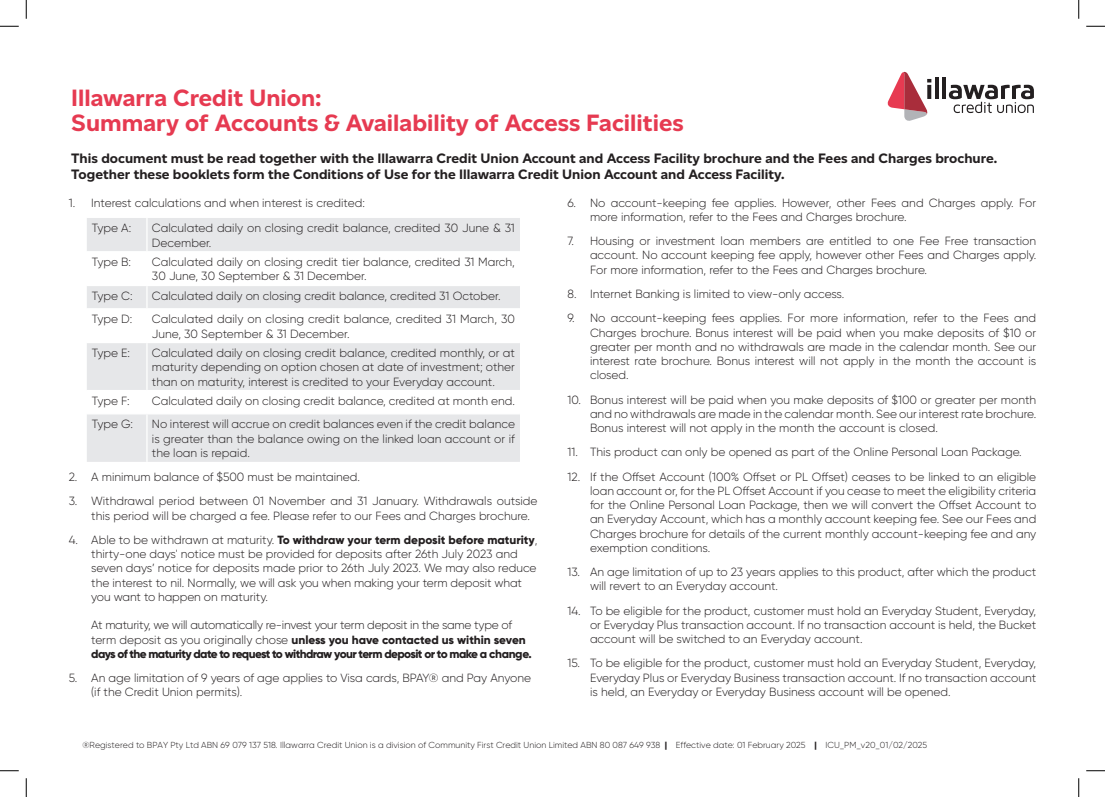
<style>
.page{position:relative;width:1105px;height:797px;background:#fff}
.page>*{position:absolute;margin:0;border:0;box-sizing:border-box;transform-origin:0 0}
.t1{font:700 23.75px "Altform";color:#e63a51}
.t2{font:700 13.75px/16.5px "Altform";color:#231f20}
.t3{font:300 11.88px/14.2px "Gilroy";color:#231f20}
.t4{font:800 11.88px/14.2px "Gilroy";letter-spacing:-.05em;color:#231f20}
.t5{font:300 8.75px "Gilroy";color:#231f20}
.s1{font-weight:800}
.s2{font-weight:300}
</style>
<div class="page">
<hr style="left:935px;top:78px;width:4px;height:21px;background:#231f20">
<hr style="left:942px;top:78px;width:4px;height:21px;background:#231f20">
<svg style="left:887px;top:71px;width:44px;height:50px"></svg>
<svg style="left:949px;top:84px;width:85px;height:29px"></svg>
<svg style="left:87px;top:218px;width:433px;height:244px;fill:#e6e7e9"></svg>
<hr style="left:146px;top:218px;width:2px;height:33px;background:#fff">
<hr style="left:87px;top:251px;width:60px;height:1px;background:#fff">
<hr style="left:147px;top:251px;width:373px;height:1px;background:#fff">
<hr style="left:146px;top:252px;width:2px;height:33px;background:#fff">
<hr style="left:87px;top:285px;width:60px;height:1px;background:#fff">
<hr style="left:147px;top:285px;width:373px;height:1px;background:#fff">
<hr style="left:146px;top:286px;width:2px;height:22px;background:#fff">
<hr style="left:87px;top:308px;width:60px;height:1px;background:#fff">
<hr style="left:147px;top:308px;width:373px;height:1px;background:#fff">
<hr style="left:146px;top:309px;width:2px;height:33px;background:#fff">
<hr style="left:87px;top:342px;width:60px;height:1px;background:#fff">
<hr style="left:147px;top:342px;width:373px;height:1px;background:#fff">
<hr style="left:146px;top:343px;width:2px;height:47px;background:#fff">
<hr style="left:87px;top:390px;width:60px;height:1px;background:#fff">
<hr style="left:147px;top:390px;width:373px;height:1px;background:#fff">
<hr style="left:146px;top:391px;width:2px;height:22px;background:#fff">
<hr style="left:87px;top:413px;width:60px;height:1px;background:#fff">
<hr style="left:147px;top:413px;width:373px;height:1px;background:#fff">
<hr style="left:146px;top:414px;width:2px;height:48px;background:#fff">
<svg style="left:0;top:25px;width:19px;height:2px"></svg>
<svg style="left:1086px;top:25px;width:19px;height:2px"></svg>
<svg style="left:0;top:770px;width:19px;height:1px"></svg>
<svg style="left:1086px;top:770px;width:19px;height:1px"></svg>
<svg style="left:25px;top:0;width:2px;height:19px"></svg>
<svg style="left:25px;top:778px;width:2px;height:19px"></svg>
<svg style="left:1078px;top:0;width:1px;height:19px"></svg>
<svg style="left:1078px;top:778px;width:1px;height:19px"></svg>
<p class="t1" style="left:71px;top:84px;width:252px">Illawarra Credit Union:</p>
<p class="t1" style="left:71px;top:109px;width:614px">Summary of Accounts &amp; Availability of Access Facilities</p>
<p class="t2" style="left:71px;top:150px;width:927px">This document must be read together with the Illawarra Credit Union Account and Access Facility brochure and the Fees and Charges brochure.<br>Together these booklets form the Conditions of Use for the Illawarra Credit Union Account and Access Facility.</p>
<p class="t3" style="left:69px;top:195px;width:298px">1. Interest calculations and when interest is credited:</p>
<p class="t3" style="left:92px;top:221px;width:41px">Type A:</p>
<p class="t3" style="left:152px;top:221px;width:364px">Calculated daily on closing credit balance, credited 30 June &amp; 31<br>December.</p>
<p class="t3" style="left:92px;top:255px;width:41px">Type B:</p>
<p class="t3" style="left:152px;top:255px;width:364px">Calculated daily on closing credit tier balance, credited 31 March,<br>30 June, 30 September &amp; 31 December.</p>
<p class="t3" style="left:92px;top:288px;width:42px">Type C:</p>
<p class="t3" style="left:152px;top:288px;width:350px">Calculated daily on closing credit balance, credited 31 October.</p>
<p class="t3" style="left:92px;top:312px;width:42px">Type D:</p>
<p class="t3" style="left:152px;top:312px;width:364px">Calculated daily on closing credit balance, credited 31 March, 30<br>June, 30 September &amp; 31 December.</p>
<p class="t3" style="left:92px;top:345px;width:40px">Type E:</p>
<p class="t3" style="left:152px;top:345px;width:364px;text-align:justify">Calculated daily on closing credit balance, credited monthly, or at maturity depending on option chosen at date of investment; other than on maturity, interest is credited to your Everyday account.</p>
<p class="t3" style="left:92px;top:393px;width:39px">Type F:</p>
<p class="t3" style="left:152px;top:393px;width:364px">Calculated daily on closing credit balance, credited at month end.</p>
<p class="t3" style="left:92px;top:417px;width:43px">Type G:</p>
<p class="t3" style="left:152px;top:417px;width:364px;text-align:justify">No interest will accrue on credit balances even if the credit balance is greater than the balance owing on the linked loan account or if the loan is repaid.</p>
<p class="t3" style="left:69px;top:469px;width:293px">2. A minimum balance of $500 must be maintained.</p>
<p class="t3" style="left:91px;top:494px;width:448px;text-indent:-22px">3. Withdrawal period between 01 November and 31 January. Withdrawals outside this period will be charged a fee. Please refer to our Fees and Charges brochure.</p>
<p class="t3" style="left:91px;top:532px;width:448px;text-indent:-23px">4. Able to be withdrawn at maturity. <span class="s1">To withdraw your term deposit before maturity</span>, thirty-one days' notice must be provided for deposits after 26th July 2023 and seven days’ notice for deposits made prior to 26th July 2023. We may also reduce the interest to nil. Normally, we will ask you when making your term deposit what you want to happen on maturity.</p>
<p class="t4" style="left:91px;top:618px;width:442px"><span class="s2">At maturity, we will automatically re-invest your term deposit in the same type of term deposit as you originally chose</span> unless you have contacted us within seven days of the maturity date to request to withdraw your term deposit or to make a change.</p>
<p class="t3" style="left:91px;top:670px;width:441px;text-indent:-22px">5. An age limitation of 9 years of age applies to Visa cards, BPAY® and Pay Anyone (if the Credit Union permits).</p>
<p class="t3" style="left:590px;top:195px;width:448px;text-indent:-22px">6. No account-keeping fee applies. However, other Fees and Charges apply. For more information, refer to the Fees and Charges brochure.</p>
<p class="t3" style="left:590px;top:234px;width:448px;text-align:justify;text-indent:-22px">7. Housing or investment loan members are entitled to one Fee Free transaction account. No account keeping fee apply, however other Fees and Charges apply.<br>For more information, refer to the Fees and Charges brochure.</p>
<p class="t3" style="left:567px;top:286px;width:278px">8. Internet Banking is limited to view-only access.</p>
<p class="t3" style="left:590px;top:311px;width:448px;text-align:justify;text-indent:-22px">9. No account-keeping fees applies. For more information, refer to the Fees and Charges brochure. Bonus interest will be paid when you make deposits of $10 or greater per month and no withdrawals are made in the calendar month. See our interest rate brochure. Bonus interest will not apply in the month the account is closed.</p>
<p class="t3" style="left:590px;top:392px;width:448px;text-align:justify;text-indent:-22px">10. Bonus interest will be paid when you make deposits of $100 or greater per month and no withdrawals are made in the calendar month. See our interest rate brochure.<br>Bonus interest will not apply in the month the account is closed.</p>
<p class="t3" style="left:567px;top:445px;width:456px">11. This product can only be opened as part of the Online Personal Loan Package.</p>
<p class="t3" style="left:590px;top:469px;width:448px;text-align:justify;text-indent:-22px">12. If the Offset Account (100% Offset or PL Offset) ceases to be linked to an eligible loan account or, for the PL Offset Account if you cease to meet the eligibility criteria for the Online Personal Loan Package, then we will convert the Offset Account to an Everyday Account, which has a monthly account keeping fee. See our Fees and Charges brochure for details of the current monthly account-keeping fee and any exemption conditions.</p>
<p class="t3" style="left:590px;top:564px;width:448px;text-indent:-22px">13. An age limitation of up to 23 years applies to this product, after which the product will revert to an Everyday account.</p>
<p class="t3" style="left:590px;top:603px;width:448px;text-align:justify;text-indent:-22px">14. To be eligible for the product, customer must hold an Everyday Student, Everyday, or Everyday Plus transaction account. If no transaction account is held, the Bucket account will be switched to an Everyday account.</p>
<p class="t3" style="left:590px;top:656px;width:448px;text-align:justify;text-indent:-22px">15. To be eligible for the product, customer must hold an Everyday Student, Everyday, Everyday Plus or Everyday Business transaction account. If no transaction account is held, an Everyday or Everyday Business account will be opened.</p>
<p class="t5" style="left:82px;top:739px;width:846px">®Registered to BPAY Pty Ltd ABN 69 079 137 518. Illawarra Credit Union is a division of Community First Credit Union Limited ABN 80 087 649 938 <span class="s1">|</span> Effective date: 01 February 2025 <span class="s1">|</span> ICU_PM_v20_01/02/2025</p>
</div>
